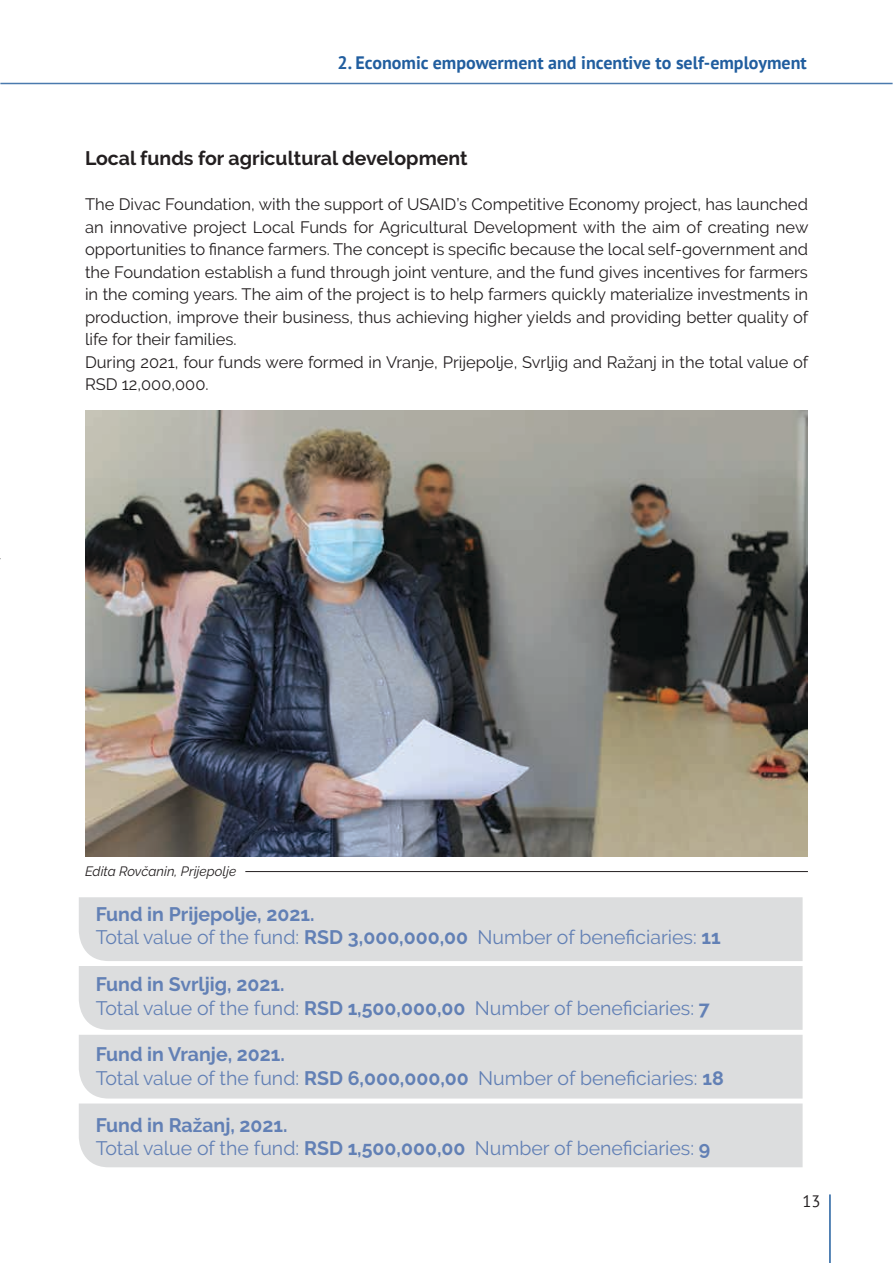
<style>
.page{position:relative;width:893px;height:1263px;background:#fff}
.page>*{position:absolute;margin:0;border:0;box-sizing:border-box;transform-origin:0 0}
.t1{font:19.5px/23.4px "Raleway";color:#6280b5}
.t2{font:700 19.5px "Raleway";color:#231f20}
.t3{font:700 18px "PT Sans";color:#215e9f}
.t4{font:16.5px/22.5px "Raleway";color:#231f20}
.t5{font:16.5px "PT Sans";color:#231f20}
.t6{font:italic 13.5px "Raleway";color:#231f20}
.s1{font-weight:700}
</style>
<div class="page">
<hr style="left:829px;top:1194px;width:2px;height:69px;background:#215e9f">
<hr style="left:0;top:83px;width:893px;height:1px;background:#4a7aae">
<div style="left:79px;top:897px;width:724px;height:64px;background:#dcddde"></div>
<div style="left:79px;top:966px;width:724px;height:64px;background:#dcddde"></div>
<div style="left:79px;top:1103px;width:724px;height:64px;background:#dcddde"></div>
<div style="left:79px;top:1035px;width:724px;height:63px;background:#dcddde"></div>
<img style="left:85px;top:411px;width:723px;height:445px">
<hr style="left:245px;top:871px;width:563px;height:1px;background:#231f20">
<p class="t3" style="left:338px;top:50px;width:471px">2. Economic empowerment and incentive to self-employment</p>
<p class="t2" style="left:85px;top:147px;width:384px">Local funds for agricultural development</p>
<p class="t4" style="left:85px;top:193px;width:725px">The Divac Foundation, with the support of USAID’s Competitive Economy project, has launched an innovative project Local Funds for Agricultural Development with the aim of creating new opportunities to finance farmers. The concept is specific because the local self-government and the Foundation establish a fund through joint venture, and the fund gives incentives for farmers in the coming years. The aim of the project is to help farmers quickly materialize investments in production, improve their business, thus achieving higher yields and providing better quality of life for their families.<br>During 2021, four funds were formed in Vranje, Prijepolje, Svrljig and Ražanj in the total value of RSD 12,000,000.</p>
<p class="t6" style="left:85px;top:863px;width:153px">Edita Rovčanin, Prijepolje</p>
<p class="t1" style="left:96px;top:902px;width:626px"><span class="s1">Fund in Prijepolje, 2021.<br></span>Total value of the fund: <span class="s1">RSD 3,000,000,00</span> Number of beneficiaries: <span class="s1">11</span></p>
<p class="t1" style="left:96px;top:972px;width:615px"><span class="s1">Fund in Svrljig, 2021.<br></span>Total value of the fund: <span class="s1">RSD 1,500,000,00</span> Number of beneficiaries: <span class="s1">7</span></p>
<p class="t1" style="left:96px;top:1043px;width:630px"><span class="s1">Fund in Vranje, 2021.<br></span>Total value of the fund: <span class="s1">RSD 6,000,000,00</span> Number of beneficiaries: <span class="s1">18</span></p>
<p class="t1" style="left:96px;top:1113px;width:616px"><span class="s1">Fund in Ražanj, 2021.<br></span>Total value of the fund: <span class="s1">RSD 1,500,000,00</span> Number of beneficiaries: <span class="s1">9</span></p>
<p class="t5" style="left:803px;top:1190px;width:19px">13</p>
</div>
